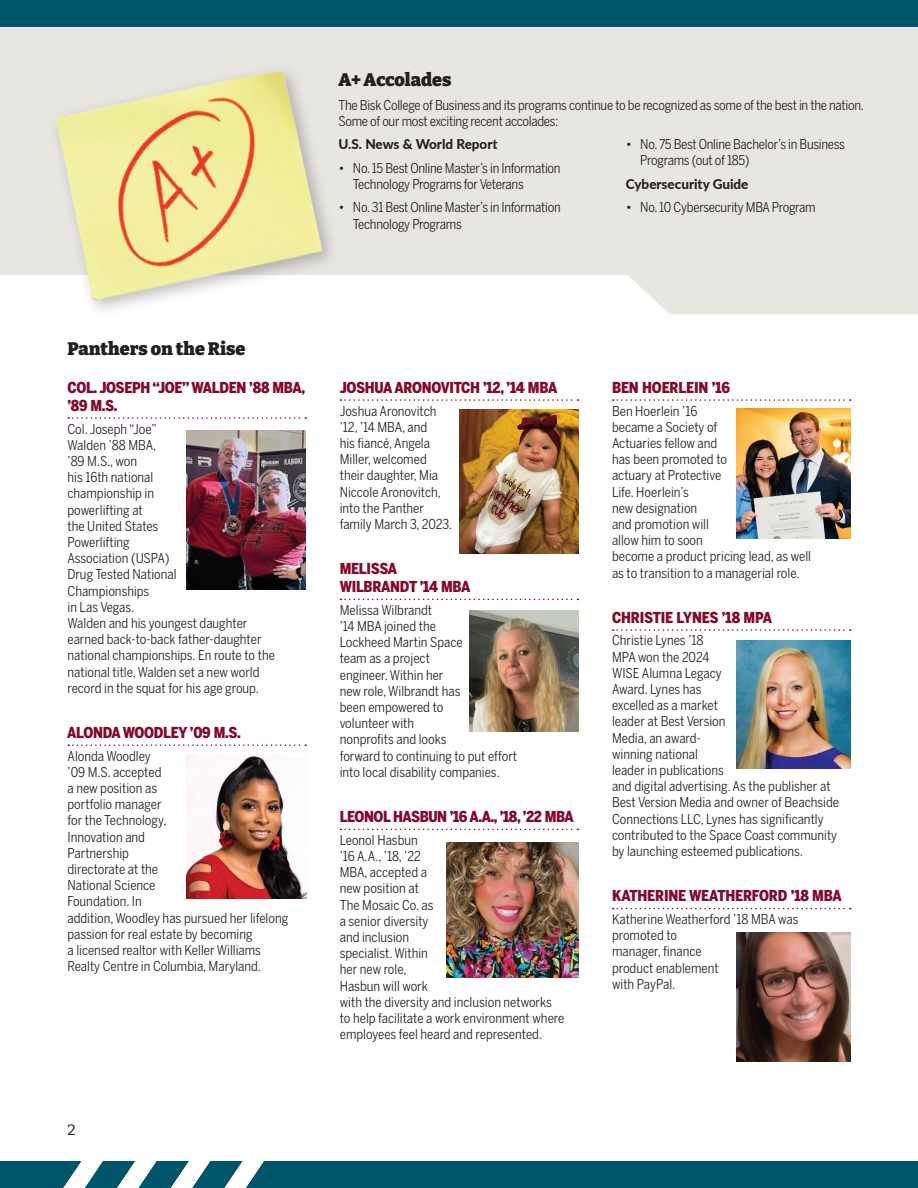
<style>
.page{position:relative;width:918px;height:1188px;background:#fff}
.page>*{position:absolute;margin:0;border:0;box-sizing:border-box;transform-origin:0 0}
.Headline{font:100 18px "Bitter";color:#231f20}
.POTR_Subhead{font:900 15px/18px "Benton Sans Condensed";letter-spacing:-.02em;color:#830a2b}
.t1{font:100 15px "Bitter";color:#231f20}
.POTR_Body{font:13.5px/16.2px "Benton Sans Condensed";color:#231f20}
.POTR_Body-2{font:13.5px/16.2px "Benton Sans Condensed";letter-spacing:-.02em;color:#231f20}
.Small_body{font:13.5px/16.2px "Benton Sans Condensed";letter-spacing:-.02em;color:#231f20}
.t2{font:800 13.5px "Lato";color:#231f20}
</style>
<div class="page">
<svg style="left:68px;top:417px;width:238px;height:2px"></svg>
<svg style="left:68px;top:744px;width:238px;height:2px"></svg>
<svg style="left:340px;top:399px;width:239px;height:2px"></svg>
<svg style="left:340px;top:599px;width:239px;height:1px"></svg>
<svg style="left:340px;top:829px;width:239px;height:1px"></svg>
<svg style="left:613px;top:399px;width:238px;height:2px"></svg>
<svg style="left:613px;top:629px;width:238px;height:2px"></svg>
<svg style="left:613px;top:908px;width:238px;height:1px"></svg>
<img style="left:186px;top:431px;width:120px;height:159px">
<img style="left:187px;top:755px;width:119px;height:143px">
<img style="left:459px;top:410px;width:119px;height:143px">
<img style="left:470px;top:610px;width:108px;height:121px">
<img style="left:446px;top:843px;width:132px;height:135px">
<img style="left:737px;top:408px;width:113px;height:130px">
<img style="left:736px;top:640px;width:114px;height:128px">
<img style="left:736px;top:932px;width:114px;height:130px">
<div style="left:0;top:27px;width:917px;height:248px;background:#e8e6e1"></div>
<img style="left:55px;top:71px;width:277px;height:239px">
<svg style="left:628px;top:274px;width:290px;height:40px;background:#e9e7e3"></svg>
<div style="left:0;top:0;width:918px;height:27px;background:#01556b"></div>
<svg style="left:0;top:1161px;width:918px;height:27px;background:#186478"></svg>
<p class="Headline" style="left:338px;top:68px;width:115px">A+ Accolades</p>
<p class="Small_body" style="left:338px;top:96px;width:527px">The Bisk College of Business and its programs continue to be recognized as some of the best in the nation.<br>Some of our most exciting recent accolades:</p>
<p class="t2" style="left:338px;top:134px;width:161px">U.S. News &amp; World Report</p>
<p class="POTR_Body-2" style="left:353px;top:160px;width:209px;text-indent:-15px">• No. 15 Best Online Master’s in Information<br>Technology Programs for Veterans</p>
<p class="POTR_Body-2" style="left:353px;top:199px;width:209px;text-indent:-15px">• No. 31 Best Online Master’s in Information<br>Technology Programs</p>
<p class="POTR_Body-2" style="left:640px;top:136px;width:206px;text-indent:-15px">• No. 75 Best Online Bachelor’s in Business<br>Programs (out of 185)</p>
<p class="t2" style="left:626px;top:174px;width:124px">Cybersecurity Guide</p>
<p class="POTR_Body-2" style="left:626px;top:199px;width:191px">• No. 10 Cybersecurity MBA Program</p>
<p class="Headline" style="left:68px;top:338px;width:179px">Panthers on the Rise</p>
<p class="POTR_Subhead" style="left:68px;top:378px;width:239px">COL. JOSEPH “JOE” WALDEN ’88 MBA, ’89 M.S.</p>
<p class="POTR_Body" style="left:68px;top:420px;width:209px">Col. Joseph “Joe”<br>Walden ’88 MBA,<br>’89 M.S., won<br>his 16th national<br>championship in<br>powerlifting at<br>the United States<br>Powerlifting<br>Association (USPA)<br>Drug Tested National<br>Championships<br>in Las Vegas.<br>Walden and his youngest daughter earned back-to-back father-daughter national championships. En route to the national title, Walden set a new world record in the squat for his age group.</p>
<p class="POTR_Subhead" style="left:67px;top:723px;width:175px">ALONDA WOODLEY ’09 M.S.</p>
<p class="POTR_Body" style="left:68px;top:748px;width:222px">Alonda Woodley<br>’09 M.S. accepted<br>a new position as<br>portfolio manager<br>for the Technology,<br>Innovation and<br>Partnership<br>directorate at the<br>National Science<br>Foundation. In<br>addition, Woodley has pursued her lifelong passion for real estate by becoming<br>a licensed realtor with Keller Williams<br>Realty Centre in Columbia, Maryland.</p>
<p class="t1" style="left:68px;top:1120px;width:10px">2</p>
<p class="POTR_Subhead" style="left:340px;top:378px;width:219px">JOSHUA ARONOVITCH ’12, ’14 MBA</p>
<p class="POTR_Body" style="left:340px;top:402px;width:114px">Joshua Aronovitch ’12, ’14 MBA, and<br>his fiancé, Angela<br>Miller, welcomed their daughter, Mia<br>Niccole Aronovitch, into the Panther family March 3, 2023.</p>
<p class="POTR_Subhead" style="left:340px;top:560px;width:132px">MELISSA<br>WILBRANDT ’14 MBA</p>
<p class="POTR_Body" style="left:340px;top:602px;width:179px">Melissa Wilbrandt<br>’14 MBA joined the<br>Lockheed Martin Space<br>team as a project<br>engineer. Within her<br>new role, Wilbrandt has<br>been empowered to<br>volunteer with<br>nonprofits and looks<br>forward to continuing to put effort into local disability companies.</p>
<p class="POTR_Subhead" style="left:340px;top:808px;width:236px">LEONOL HASBUN ’16 A.A., ’18, ’22 MBA</p>
<p class="POTR_Body" style="left:340px;top:832px;width:226px">Leonol Hasbun<br>’16 A.A., ’18, ’22<br>MBA, accepted a<br>new position at<br>The Mosaic Co. as<br>a senior diversity<br>and inclusion<br>specialist. Within<br>her new role,<br>Hasbun will work<br>with the diversity and inclusion networks to help facilitate a work environment where employees feel heard and represented.</p>
<p class="POTR_Subhead" style="left:612px;top:378px;width:119px">BEN HOERLEIN ’16</p>
<p class="POTR_Body" style="left:612px;top:402px;width:201px">Ben Hoerlein ’16<br>became a Society of<br>Actuaries fellow and<br>has been promoted to<br>actuary at Protective<br>Life. Hoerlein’s<br>new designation<br>and promotion will<br>allow him to soon<br>become a product pricing lead, as well as to transition to a managerial role.</p>
<p class="POTR_Subhead" style="left:612px;top:608px;width:162px">CHRISTIE LYNES ’18 MPA</p>
<p class="POTR_Body" style="left:612px;top:632px;width:229px">Christie Lynes ’18<br>MPA won the 2024<br>WISE Alumna Legacy<br>Award. Lynes has<br>excelled as a market<br>leader at Best Version<br>Media, an award-<br>winning national<br>leader in publications<br>and digital advertising. As the publisher at<br>Best Version Media and owner of Beachside<br>Connections LLC, Lynes has significantly contributed to the Space Coast community by launching esteemed publications.</p>
<p class="POTR_Subhead" style="left:612px;top:887px;width:231px">KATHERINE WEATHERFORD ’18 MBA</p>
<p class="POTR_Body" style="left:612px;top:911px;width:188px">Katherine Weatherford ’18 MBA was promoted to<br>manager, finance<br>product enablement<br>with PayPal.</p>
</div>
